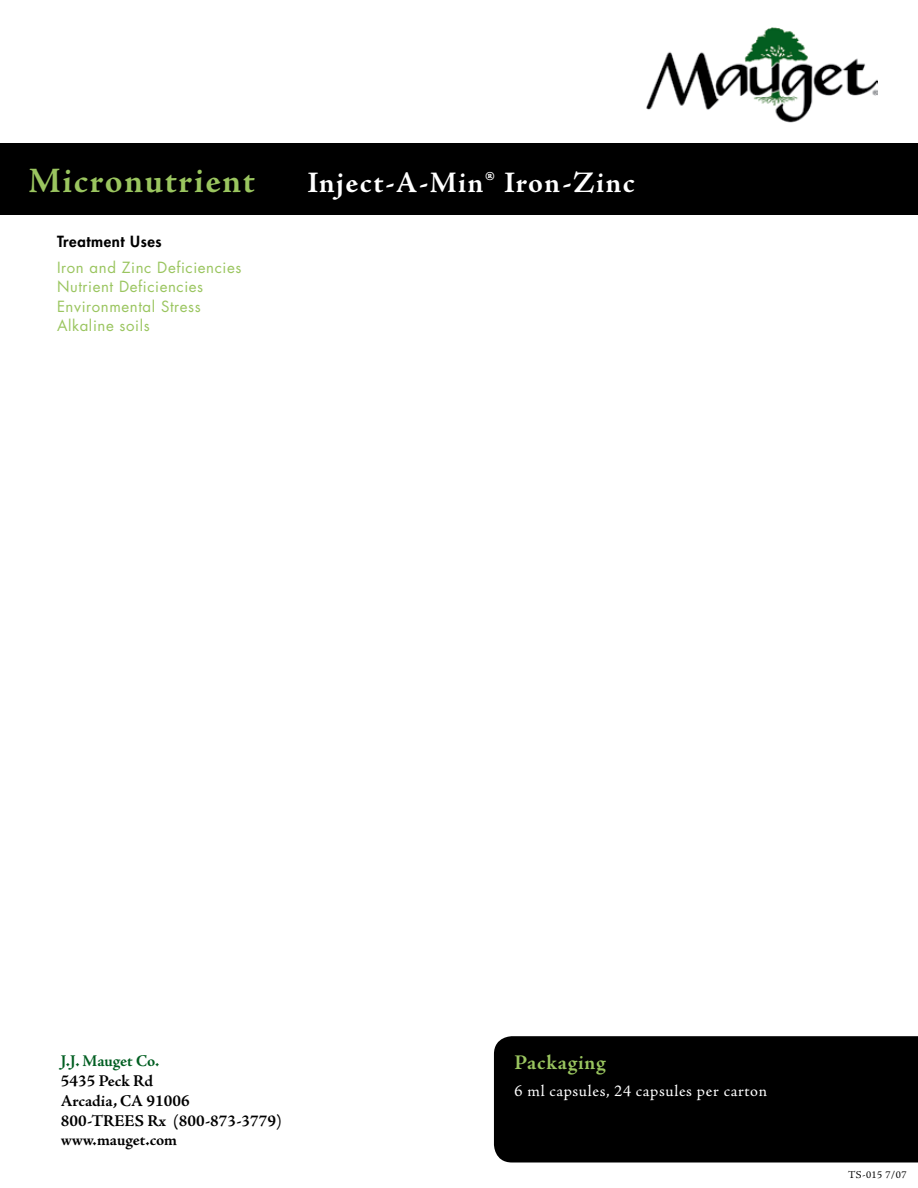
<style>
.page{position:relative;width:918px;height:1188px;background:#fff}
.page>*{position:absolute;margin:0;border:0;box-sizing:border-box;transform-origin:0 0}
.t1{font:700 36px "Adobe Jenson Pro";letter-spacing:.045em;color:#9ac55f}
.t2{font:700 30px "Adobe Jenson Pro";letter-spacing:.045em;color:#fff}
.t3{font:700 21px "Adobe Jenson Pro";letter-spacing:.035em;color:#9ac55f}
.t4{font:700 16.5px/19.8px "Adobe Jenson Pro";color:#000}
.t5{font:16.5px "Adobe Jenson Pro";letter-spacing:.035em;color:#fff}
.t6{font:700 16.5px "Adobe Jenson Pro";letter-spacing:-.01em;color:#005e21}
.t7{font:15px/19.5px "Futura Std";letter-spacing:.04em;color:#9ac55f}
.t8{font:800 15px "Futura Std";letter-spacing:.04em;color:#000}
.t9{font:10.5px "Adobe Jenson Pro";letter-spacing:.04em;color:#000}
</style>
<div class="page">
<div style="left:494px;top:1036px;width:424px;height:126px;background:#000"></div>
<div style="left:0;top:143px;width:918px;height:71px;background:#000"></div>
<img style="left:646px;top:27px;width:232px;height:96px">
<h1 class="t1" style="left:28px;top:160px;width:228px">Micronutrient</h1>
<h2 class="t2" style="left:308px;top:165px;width:329px">Inject-A-Min® Iron-Zinc</h2>
<p class="t8" style="left:57px;top:232px;width:106px">Treatment Uses</p>
<p class="t7" style="left:57px;top:258px;width:186px">Iron and Zinc Deficiencies<br>Nutrient Deficiencies<br>Environmental Stress<br>Alkaline soils</p>
<p class="t6" style="left:61px;top:1052px;width:100px">J.J. Mauget Co.</p>
<p class="t4" style="left:61px;top:1071px;width:223px">5435 Peck Rd<br>Arcadia, CA 91006<br>800-TREES Rx (800-873-3779) www.mauget.com</p>
<h3 class="t3" style="left:514px;top:1050px;width:93px">Packaging</h3>
<p class="t5" style="left:514px;top:1081px;width:254px">6 ml capsules, 24 capsules per carton</p>
<p class="t9" style="left:848px;top:1169px;width:60px">TS-015 7/07</p>
</div>
